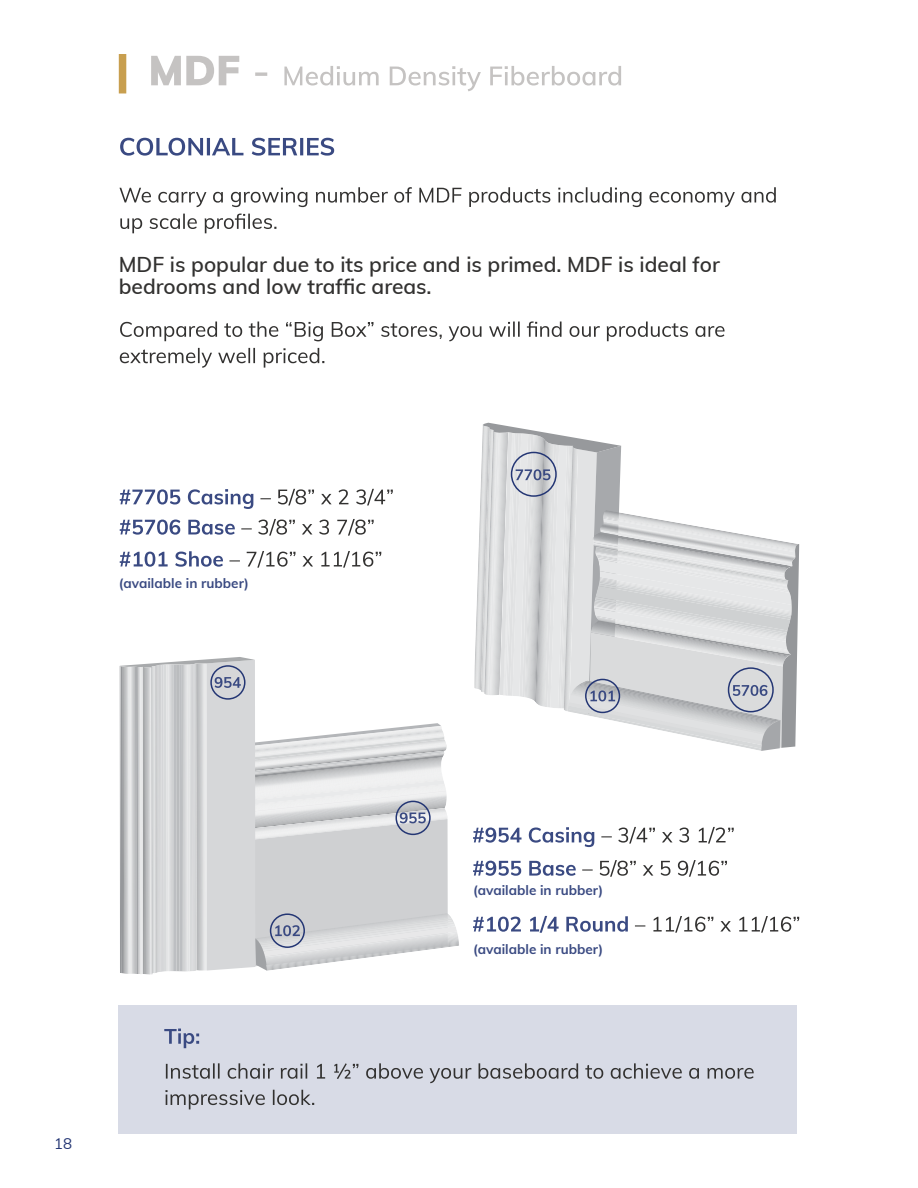
<style>
.page{position:relative;width:918px;height:1188px;background:#fff}
.page>*{position:absolute;margin:0;border:0;box-sizing:border-box;transform-origin:0 0}
.t1{font:600 21px/22.5px "Muli";color:#323130}
.t2{font:15px "Muli";color:#243674}
.t3{font:700 13.5px "Muli";color:#3a4a82}
</style>
<div class="page">
<svg style="left:120px;top:348px;width:204px;height:20px"></svg>
<svg style="left:120px;top:321px;width:605px;height:20px"></svg>
<svg style="left:120px;top:214px;width:156px;height:19px"></svg>
<svg style="left:119px;top:187px;width:657px;height:20px"></svg>
<svg style="left:120px;top:138px;width:214px;height:18px"></svg>
<div style="left:119px;top:1006px;width:678px;height:128px;background:#d8dbe6"></div>
<svg style="left:165px;top:1090px;width:149px;height:19px"></svg>
<svg style="left:166px;top:1063px;width:588px;height:20px"></svg>
<svg style="left:164px;top:1029px;width:35px;height:19px"></svg>
<svg style="left:151px;top:56px;width:470px;height:35px"></svg>
<div style="left:119px;top:54px;width:7px;height:39px;background:#c89f4f"></div>
<svg style="left:119px;top:657px;width:340px;height:318px"></svg>
<svg style="left:475px;top:423px;width:324px;height:328px"></svg>
<div style="left:395px;top:801px;width:36px;height:34px;border:2px solid #243674;border-radius:50%"></div>
<div style="left:585px;top:679px;width:35px;height:34px;border:2px solid #243674;border-radius:50%"></div>
<div style="left:210px;top:665px;width:36px;height:35px;border:2px solid #243674;border-radius:50%"></div>
<div style="left:270px;top:913px;width:35px;height:35px;border:2px solid #243674;border-radius:50%"></div>
<div style="left:511px;top:452px;width:46px;height:45px;border:2px solid #243674;border-radius:50%"></div>
<div style="left:728px;top:667px;width:46px;height:45px;border:2px solid #243674;border-radius:50%"></div>
<svg style="left:229px;top:551px;width:152px;height:17px"></svg>
<svg style="left:120px;top:551px;width:103px;height:16px"></svg>
<svg style="left:241px;top:519px;width:133px;height:17px"></svg>
<svg style="left:120px;top:520px;width:115px;height:15px"></svg>
<svg style="left:260px;top:489px;width:133px;height:16px"></svg>
<svg style="left:120px;top:489px;width:133px;height:20px"></svg>
<svg style="left:601px;top:827px;width:133px;height:17px"></svg>
<svg style="left:473px;top:827px;width:121px;height:20px"></svg>
<svg style="left:582px;top:860px;width:145px;height:17px"></svg>
<svg style="left:473px;top:861px;width:103px;height:15px"></svg>
<svg style="left:635px;top:916px;width:164px;height:17px"></svg>
<svg style="left:473px;top:916px;width:155px;height:17px"></svg>
<p class="t1" style="left:119px;top:252px;width:603px">MDF is popular due to its price and is primed. MDF is ideal for bedrooms and low traffic areas.</p>
<p class="t3" style="left:119px;top:574px;width:132px">(available in rubber)</p>
<p class="t2" style="left:54px;top:1133px;width:19px">18</p>
<p class="t3" style="left:473px;top:880px;width:132px">(available in rubber)</p>
<p class="t3" style="left:473px;top:940px;width:132px">(available in rubber)</p>
</div>
